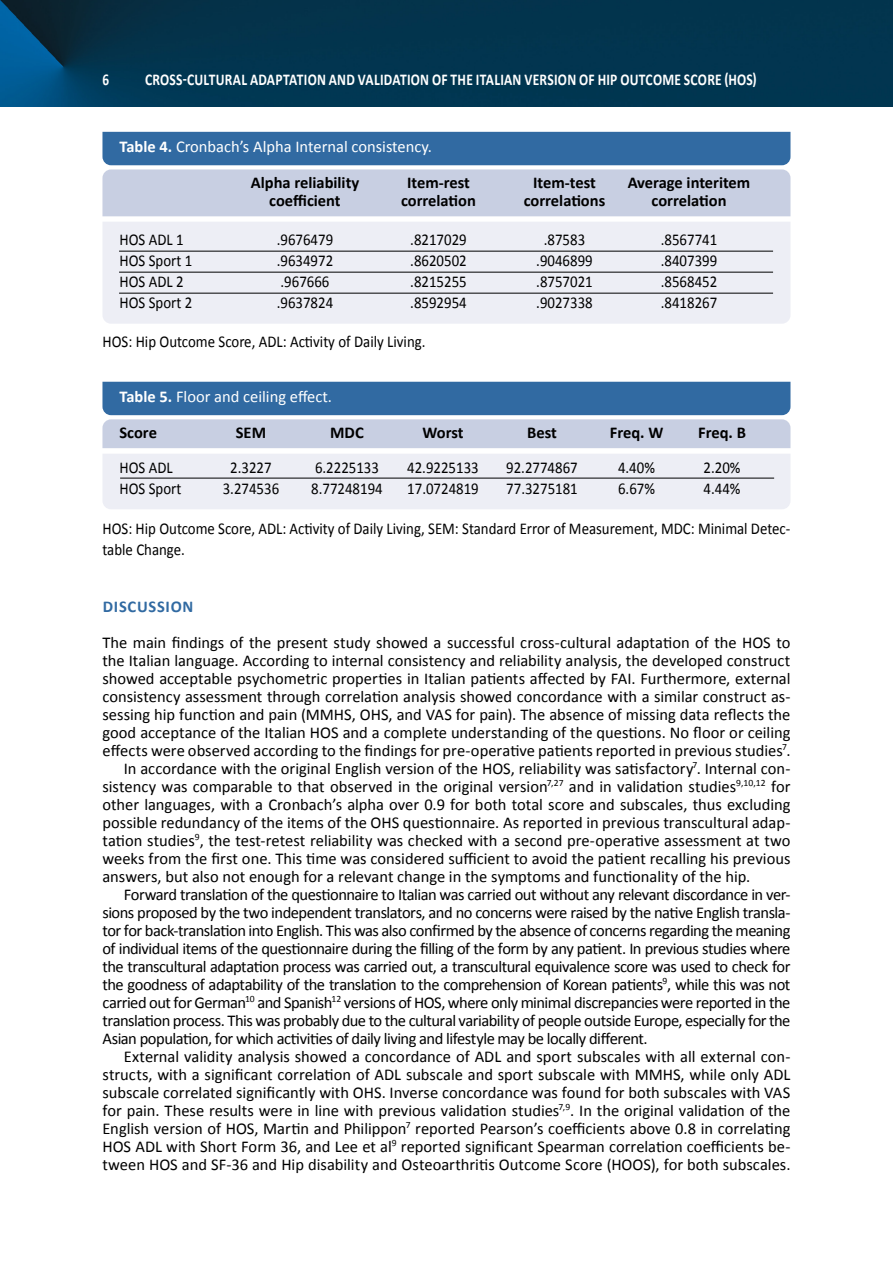
<style>
.page{position:relative;width:893px;height:1263px;background:#fff}
.page>*{position:absolute;margin:0;border:0;box-sizing:border-box;transform-origin:0 0}
.t1{font:16.5px "Calibri";letter-spacing:-.005em;color:#000}
.t2{font:16.5px "Calibri";letter-spacing:-.03em;color:#000}
.t3{font:16.5px/21px "Calibri";letter-spacing:-.005em;color:#000;scale:.9 1}
.t4{font:16.5px "Calibri";letter-spacing:-.035em;color:#000}
.t5{font:700 16.5px "Calibri";color:#000}
.t6{font:16.5px/36px "Calibri";color:#fff}
.t7{font:700 16.5px "Calibri";letter-spacing:.015em;color:#fff;scale:.82 1}
.t8{font:700 16.5px "Calibri";letter-spacing:.045em;color:#316aa2}
.t9{font:700 16.5px "Calibri";letter-spacing:.015em;color:#fff;scale:.8 1}
.s1{font-weight:700}
.s2{font-weight:700;color:#000}
</style>
<div class="page">
<img style="left:0;top:0;width:893px;height:106px">
<svg style="left:102px;top:132px;width:688px;height:84px;background:#8fa9ca"></svg>
<div style="left:103px;top:222px;width:687px;height:102px;background:#edeef5"></div>
<hr style="left:119px;top:251px;width:654px;height:1px;background:#000">
<hr style="left:119px;top:272px;width:654px;height:1px;background:#000">
<hr style="left:119px;top:293px;width:654px;height:1px;background:#000">
<div style="left:103px;top:454px;width:687px;height:55px;background:#edeef5"></div>
<svg style="left:102px;top:382px;width:688px;height:66px;background:#7f9fc3"></svg>
<hr style="left:120px;top:478px;width:654px;height:1px;background:#000">
<p class="t9" style="left:102px;top:69px;width:10px">6</p>
<p class="t7" style="left:145px;top:69px;width:747px">CROSS-CULTURAL ADAPTATION AND VALIDATION OF THE ITALIAN VERSION OF HIP OUTCOME SCORE (HOS)</p>
<p class="t6" style="left:251px;top:128px;width:183px;text-indent:-131px"><span class="s1">Table 4.</span> Cronbach’s Alpha Internal consistency.<br><span class="s2">Alpha reliability</span></p>
<p class="t5" style="left:407px;top:172px;width:64px">Item-rest</p>
<p class="t5" style="left:533px;top:172px;width:64px">Item-test</p>
<p class="t5" style="left:628px;top:172px;width:124px">Average interitem</p>
<p class="t5" style="left:269px;top:190px;width:73px">coefficient</p>
<p class="t5" style="left:401px;top:190px;width:76px">correlation</p>
<p class="t5" style="left:524px;top:190px;width:83px">correlations</p>
<p class="t5" style="left:651px;top:190px;width:76px">correlation</p>
<p class="t3" style="left:119px;top:228px;width:73px">HOS ADL 1</p>
<p class="t3" style="left:277px;top:228px;width:64px">.9676479</p>
<p class="t3" style="left:410px;top:228px;width:64px">.8217029</p>
<p class="t3" style="left:544px;top:228px;width:47px">.87583</p>
<p class="t3" style="left:661px;top:228px;width:64px">.8567741</p>
<p class="t3" style="left:119px;top:249px;width:82px">HOS Sport 1</p>
<p class="t3" style="left:277px;top:249px;width:64px">.9634972</p>
<p class="t3" style="left:410px;top:249px;width:64px">.8620502</p>
<p class="t3" style="left:536px;top:249px;width:64px">.9046899</p>
<p class="t3" style="left:661px;top:249px;width:64px">.8407399</p>
<p class="t3" style="left:119px;top:270px;width:73px">HOS ADL 2</p>
<p class="t3" style="left:281px;top:270px;width:56px">.967666</p>
<p class="t3" style="left:410px;top:270px;width:64px">.8215255</p>
<p class="t3" style="left:536px;top:270px;width:64px">.8757021</p>
<p class="t3" style="left:661px;top:270px;width:64px">.8568452</p>
<p class="t3" style="left:119px;top:291px;width:82px">HOS Sport 2</p>
<p class="t3" style="left:277px;top:291px;width:64px">.9637824</p>
<p class="t3" style="left:410px;top:291px;width:64px">.8592954</p>
<p class="t3" style="left:536px;top:291px;width:64px">.9027338</p>
<p class="t3" style="left:661px;top:291px;width:64px">.8418267</p>
<p class="t3" style="left:102px;top:330px;width:360px">HOS: Hip Outcome Score, ADL: Activity of Daily Living.</p>
<p class="t6" style="left:119px;top:378px;width:214px"><span class="s1">Table 5.</span> Floor and ceiling effect.<br><span class="s2">Score</span></p>
<p class="t5" style="left:236px;top:422px;width:32px">SEM</p>
<p class="t5" style="left:330px;top:422px;width:35px">MDC</p>
<p class="t5" style="left:423px;top:422px;width:42px">Worst</p>
<p class="t5" style="left:527px;top:422px;width:31px">Best</p>
<p class="t5" style="left:610px;top:422px;width:55px">Freq. W</p>
<p class="t5" style="left:698px;top:422px;width:49px">Freq. B</p>
<p class="t3" style="left:119px;top:456px;width:61px">HOS ADL</p>
<p class="t3" style="left:230px;top:456px;width:47px">2.3227</p>
<p class="t3" style="left:315px;top:456px;width:73px">6.2225133</p>
<p class="t3" style="left:407px;top:456px;width:81px">42.9225133</p>
<p class="t3" style="left:506px;top:456px;width:81px">92.2774867</p>
<p class="t3" style="left:618px;top:456px;width:43px">4.40%</p>
<p class="t3" style="left:704px;top:456px;width:43px">2.20%</p>
<p class="t3" style="left:119px;top:477px;width:70px">HOS Sport</p>
<p class="t3" style="left:223px;top:477px;width:64px">3.274536</p>
<p class="t3" style="left:311px;top:477px;width:81px">8.77248194</p>
<p class="t3" style="left:407px;top:477px;width:81px">17.0724819</p>
<p class="t3" style="left:506px;top:477px;width:81px">77.3275181</p>
<p class="t3" style="left:618px;top:477px;width:43px">6.67%</p>
<p class="t3" style="left:704px;top:477px;width:43px">4.44%</p>
<p class="t3" style="left:102px;top:518px;width:766px">HOS: Hip Outcome Score, ADL: Activity of Daily Living, SEM: Standard Error of Measurement, MDC: Minimal Detec&shy;table Change.</p>
<p class="t8" style="left:103px;top:596px;width:92px">DISCUSSION</p>
<p class="t1" style="left:102px;top:632px;width:689px">The main findings of the present study showed a successful cross-cultural adaptation of the HOS to</p>
<p class="t1" style="left:102px;top:650px;width:689px">the Italian language. According to internal consistency and reliability analysis, the developed construct</p>
<p class="t1" style="left:102px;top:668px;width:689px">showed acceptable psychometric properties in Italian patients affected by FAI. Furthermore, external</p>
<p class="t1" style="left:102px;top:686px;width:689px">consistency assessment through correlation analysis showed concordance with a similar construct as-</p>
<p class="t1" style="left:102px;top:704px;width:689px">sessing hip function and pain (MMHS, OHS, and VAS for pain). The absence of missing data reflects the</p>
<p class="t1" style="left:102px;top:722px;width:689px">good acceptance of the Italian HOS and a complete understanding of the questions. No floor or ceiling</p>
<p class="t1" style="left:102px;top:740px;width:689px">effects were observed according to the findings for pre-operative patients reported in previous studies<sup>7</sup>.</p>
<p class="t1" style="left:124px;top:758px;width:668px">In accordance with the original English version of the HOS, reliability was satisfactory<sup>7</sup>. Internal con-</p>
<p class="t1" style="left:102px;top:776px;width:689px">sistency was comparable to that observed in the original version<sup>7,27</sup> and in validation studies<sup>9,10,12</sup> for</p>
<p class="t1" style="left:102px;top:794px;width:689px">other languages, with a Cronbach’s alpha over 0.9 for both total score and subscales, thus excluding</p>
<p class="t1" style="left:102px;top:812px;width:689px">possible redundancy of the items of the OHS questionnaire. As reported in previous transcultural adap-</p>
<p class="t1" style="left:102px;top:830px;width:689px">tation studies<sup>9</sup>, the test-retest reliability was checked with a second pre-operative assessment at two</p>
<p class="t1" style="left:102px;top:848px;width:689px">weeks from the first one. This time was considered sufficient to avoid the patient recalling his previous</p>
<p class="t1" style="left:102px;top:866px;width:649px">answers, but also not enough for a relevant change in the symptoms and functionality of the hip.</p>
<p class="t2" style="left:124px;top:884px;width:668px">Forward translation of the questionnaire to Italian was carried out without any relevant discordance in ver-</p>
<p class="t2" style="left:102px;top:902px;width:689px">sions proposed by the two independent translators, and no concerns were raised by the native English transla-</p>
<p class="t2" style="left:102px;top:920px;width:689px">tor for back-translation into English. This was also confirmed by the absence of concerns regarding the meaning</p>
<p class="t4" style="left:102px;top:938px;width:689px">of individual items of the questionnaire during the filling of the form by any patient. In previous studies where</p>
<p class="t2" style="left:102px;top:956px;width:689px">the transcultural adaptation process was carried out, a transcultural equivalence score was used to check for</p>
<p class="t4" style="left:102px;top:974px;width:689px">the goodness of adaptability of the translation to the comprehension of Korean patients<sup>9</sup>, while this was not</p>
<p class="t2" style="left:102px;top:992px;width:689px">carried out for German<sup>10</sup> and Spanish<sup>12</sup> versions of HOS, where only minimal discrepancies were reported in the</p>
<p class="t2" style="left:102px;top:1010px;width:689px">translation process. This was probably due to the cultural variability of people outside Europe, especially for the</p>
<p class="t2" style="left:102px;top:1028px;width:547px">Asian population, for which activities of daily living and lifestyle may be locally different.</p>
<p class="t1" style="left:124px;top:1046px;width:668px">External validity analysis showed a concordance of ADL and sport subscales with all external con-</p>
<p class="t1" style="left:102px;top:1064px;width:689px">structs, with a significant correlation of ADL subscale and sport subscale with MMHS, while only ADL</p>
<p class="t1" style="left:102px;top:1082px;width:689px">subscale correlated significantly with OHS. Inverse concordance was found for both subscales with VAS</p>
<p class="t1" style="left:102px;top:1100px;width:689px">for pain. These results were in line with previous validation studies<sup>7,9</sup>. In the original validation of the</p>
<p class="t1" style="left:102px;top:1118px;width:689px">English version of HOS, Martin and Philippon<sup>7</sup> reported Pearson’s coefficients above 0.8 in correlating</p>
<p class="t1" style="left:102px;top:1136px;width:689px">HOS ADL with Short Form 36, and Lee et al<sup>9</sup> reported significant Spearman correlation coefficients be-</p>
<p class="t1" style="left:102px;top:1154px;width:689px">tween HOS and SF-36 and Hip disability and Osteoarthritis Outcome Score (HOOS), for both subscales.</p>
</div>
